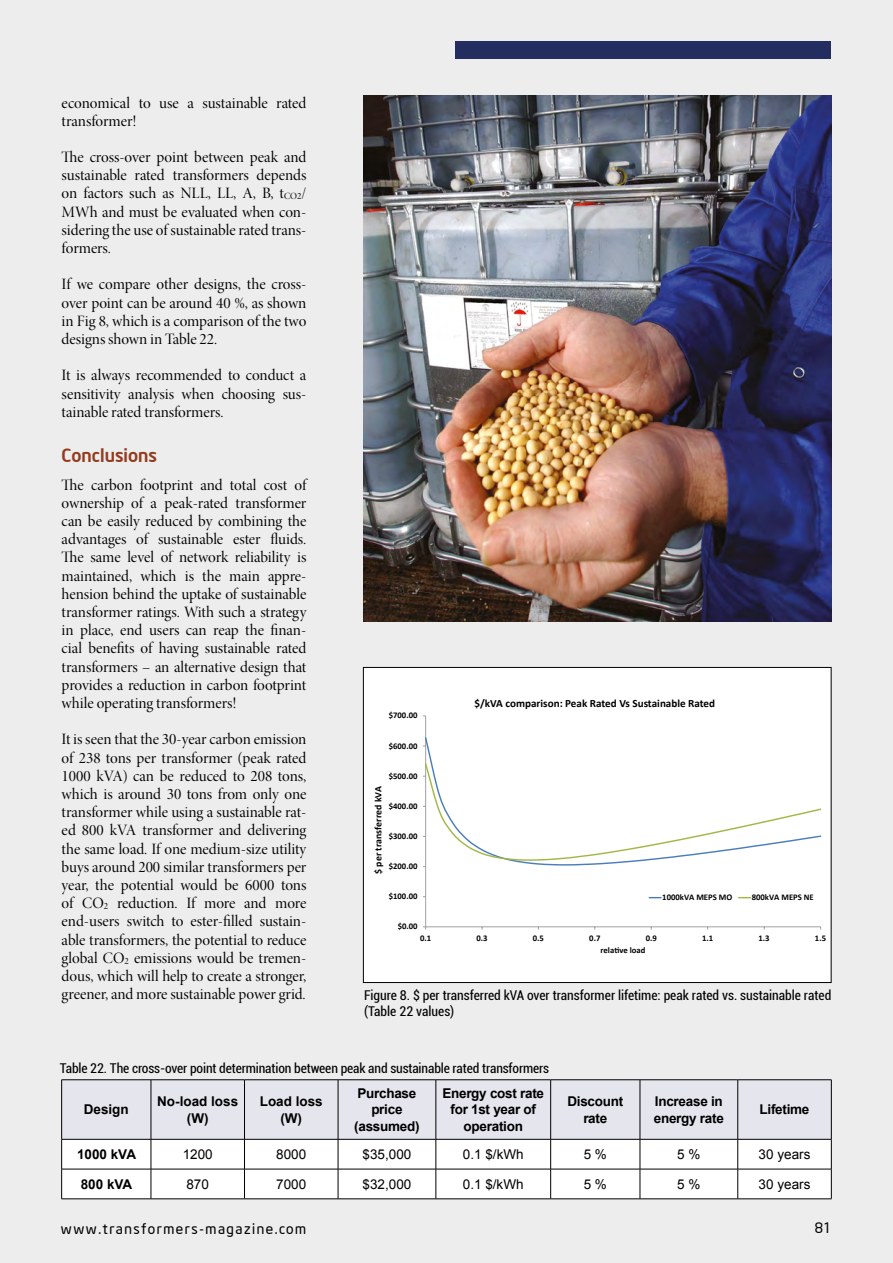
<style>
.page{position:relative;width:893px;height:1263px;background:#ededed}
.page>*{position:absolute;margin:0;border:0;box-sizing:border-box;transform-origin:0 0}
.t1{font:500 18px "Neo Sans Intel";color:#943b1c}
.t2{font:15.9px/18.1px "Minion Pro Disp";letter-spacing:-.005em;color:#000;text-align:justify}
.t3{font:14.25px "Neo Sans Intel";letter-spacing:.11em;color:#000}
.t4{font:condensed 13.5px/16.5px "Roboto";letter-spacing:-.01em;color:#000}
.t5{font:700 13.5px/16.5px "Arial";letter-spacing:-.02em;color:#000;text-align:center}
.t6{font:13.5px "Arial";color:#000}
.t7{font:700 13.5px/16.5px "Arial";color:#000;text-align:center}
.t8{font:700 11.1px "Calibri";color:#000}
.t9{font:700 9.9px "Calibri";color:#000}
.t10{font:700 8.7px "Calibri";letter-spacing:-.005em;color:#000}
.s1{font-size:9.6px}
</style>
<div class="page">
<svg style="left:62px;top:1080px;width:769px;height:59px"></svg>
<div style="left:62px;top:1140px;width:769px;height:58px;background:#fff"></div>
<hr style="left:151px;top:1139px;width:1px;height:30px;background:#000">
<hr style="left:244px;top:1139px;width:1px;height:30px;background:#000">
<hr style="left:338px;top:1139px;width:1px;height:30px;background:#000">
<hr style="left:436px;top:1139px;width:1px;height:30px;background:#000">
<hr style="left:550px;top:1139px;width:1px;height:30px;background:#000">
<hr style="left:640px;top:1139px;width:1px;height:30px;background:#000">
<hr style="left:737px;top:1139px;width:1px;height:30px;background:#000">
<hr style="left:831px;top:1139px;width:1px;height:30px;background:#000">
<hr style="left:151px;top:1169px;width:1px;height:30px;background:#000">
<hr style="left:244px;top:1169px;width:1px;height:30px;background:#000">
<hr style="left:338px;top:1169px;width:1px;height:30px;background:#000">
<hr style="left:436px;top:1169px;width:1px;height:30px;background:#000">
<hr style="left:550px;top:1169px;width:1px;height:30px;background:#000">
<hr style="left:640px;top:1169px;width:1px;height:30px;background:#000">
<hr style="left:737px;top:1169px;width:1px;height:30px;background:#000">
<hr style="left:831px;top:1169px;width:1px;height:30px;background:#000">
<hr style="left:61px;top:1079px;width:90px;height:1px;background:#000">
<hr style="left:151px;top:1079px;width:93px;height:1px;background:#000">
<hr style="left:244px;top:1079px;width:94px;height:1px;background:#000">
<hr style="left:338px;top:1079px;width:98px;height:1px;background:#000">
<hr style="left:436px;top:1079px;width:115px;height:1px;background:#000">
<hr style="left:551px;top:1079px;width:89px;height:1px;background:#000">
<hr style="left:640px;top:1079px;width:98px;height:1px;background:#000">
<hr style="left:738px;top:1079px;width:93px;height:1px;background:#000">
<hr style="left:61px;top:1139px;width:90px;height:1px;background:#000">
<hr style="left:151px;top:1139px;width:93px;height:1px;background:#000">
<hr style="left:244px;top:1139px;width:94px;height:1px;background:#000">
<hr style="left:338px;top:1139px;width:98px;height:1px;background:#000">
<hr style="left:436px;top:1139px;width:115px;height:1px;background:#000">
<hr style="left:551px;top:1139px;width:89px;height:1px;background:#000">
<hr style="left:640px;top:1139px;width:98px;height:1px;background:#000">
<hr style="left:738px;top:1139px;width:93px;height:1px;background:#000">
<hr style="left:61px;top:1169px;width:90px;height:1px;background:#000">
<hr style="left:151px;top:1169px;width:93px;height:1px;background:#000">
<hr style="left:244px;top:1169px;width:94px;height:1px;background:#000">
<hr style="left:338px;top:1169px;width:98px;height:1px;background:#000">
<hr style="left:436px;top:1169px;width:115px;height:1px;background:#000">
<hr style="left:551px;top:1169px;width:89px;height:1px;background:#000">
<hr style="left:640px;top:1169px;width:98px;height:1px;background:#000">
<hr style="left:738px;top:1169px;width:93px;height:1px;background:#000">
<hr style="left:61px;top:1198px;width:90px;height:1px;background:#000">
<hr style="left:151px;top:1198px;width:93px;height:1px;background:#000">
<hr style="left:244px;top:1198px;width:94px;height:1px;background:#000">
<hr style="left:338px;top:1198px;width:98px;height:1px;background:#000">
<hr style="left:436px;top:1198px;width:115px;height:1px;background:#000">
<hr style="left:551px;top:1198px;width:89px;height:1px;background:#000">
<hr style="left:640px;top:1198px;width:98px;height:1px;background:#000">
<hr style="left:738px;top:1198px;width:93px;height:1px;background:#000">
<hr style="left:61px;top:1080px;width:1px;height:59px;background:#000">
<hr style="left:151px;top:1080px;width:1px;height:59px;background:#000">
<hr style="left:244px;top:1080px;width:1px;height:59px;background:#000">
<hr style="left:338px;top:1080px;width:1px;height:59px;background:#000">
<hr style="left:436px;top:1080px;width:1px;height:59px;background:#000">
<hr style="left:550px;top:1080px;width:1px;height:59px;background:#000">
<hr style="left:640px;top:1080px;width:1px;height:59px;background:#000">
<hr style="left:737px;top:1080px;width:1px;height:59px;background:#000">
<hr style="left:831px;top:1080px;width:1px;height:59px;background:#000">
<hr style="left:61px;top:1139px;width:1px;height:30px;background:#000">
<hr style="left:61px;top:1169px;width:1px;height:30px;background:#000">
<div style="left:363px;top:667px;width:468px;height:315px;background:#fff"></div>
<hr style="left:425px;top:716px;width:1px;height:211px;background:#a2a2a2">
<hr style="left:426px;top:926px;width:395px;height:1px;background:#a2a2a2">
<svg style="left:423px;top:763px;width:398px;height:104px"></svg>
<svg style="left:649px;top:897px;width:12px;height:1px"></svg>
<div style="left:363px;top:667px;width:468px;height:316px;border:1px solid #000"></div>
<img style="left:364px;top:96px;width:467px;height:525px">
<div style="left:455px;top:41px;width:376px;height:17px;background:#242d5f"></div>
<p class="t2" style="left:62px;top:94px;width:246px">economical to use a sustainable rated transformer!</p>
<p class="t2" style="left:62px;top:148px;width:246px">The cross-over point between peak and sustainable rated transformers depends on factors such as NLL, LL, A, B, t<span class="s1">CO2</span>/ MWh and must be evaluated when con&shy;sidering the use of sustainable rated trans&shy;formers.</p>
<p class="t2" style="left:62px;top:276px;width:246px">If we compare other designs, the cross&shy;over point can be around 40 %, as shown in Fig 8, which is a comparison of the two designs shown in Table 22.</p>
<p class="t2" style="left:62px;top:367px;width:246px">It is always recommended to conduct a sensitivity analysis when choosing sus&shy;tainable rated transformers.</p>
<p class="t1" style="left:62px;top:444px;width:97px">Conclusions</p>
<p class="t2" style="left:62px;top:476px;width:246px">The carbon footprint and total cost of ownership of a peak-rated transformer can be easily reduced by combining the advantages of sustainable ester fluids.<br>The same level of network reliability is maintained, which is the main appre&shy;hension behind the uptake of sustainable transformer ratings. With such a strategy in place, end users can reap the finan&shy;cial benefits of having sustainable rated transformers – an alternative design that provides a reduction in carbon footprint while operating transformers!</p>
<p class="t2" style="left:62px;top:730px;width:246px">It is seen that the 30-year carbon emission of 238 tons per transformer (peak rated 1000 kVA) can be reduced to 208 tons, which is around 30 tons from only one transformer while using a sustainable rat&shy;ed 800 kVA transformer and delivering the same load. If one medium-size utility buys around 200 similar transformers per year, the potential would be 6000 tons of CO<span class="s1">2</span> reduction. If more and more end-users switch to ester-filled sustain&shy;able transformers, the potential to reduce global CO<span class="s1">2</span> emissions would be tremen&shy;dous, which will help to create a stronger, greener, and more sustainable power grid.</p>
<p class="t10" style="left:389px;top:709px;width:30px">$700.00</p>
<p class="t10" style="left:389px;top:739px;width:30px">$600.00</p>
<p class="t10" style="left:389px;top:769px;width:30px">$500.00</p>
<p class="t9" style="left:371px;top:874px;width:89px;rotate:-90deg">$ per transferred kVA</p>
<p class="t10" style="left:389px;top:800px;width:30px">$400.00</p>
<p class="t10" style="left:389px;top:830px;width:30px">$300.00</p>
<p class="t10" style="left:389px;top:860px;width:30px">$200.00</p>
<p class="t10" style="left:389px;top:890px;width:30px">$100.00</p>
<p class="t10" style="left:398px;top:920px;width:21px">$0.00</p>
<p class="t8" style="left:474px;top:696px;width:242px">$/kVA comparison: Peak Rated Vs Sustainable Rated</p>
<p class="t10" style="left:662px;top:891px;width:71px">1000kVA MEPS MO</p>
<p class="t10" style="left:752px;top:891px;width:63px">800kVA MEPS NE</p>
<p class="t10" style="left:420px;top:931px;width:13px">0.1</p>
<p class="t10" style="left:476px;top:931px;width:13px">0.3</p>
<p class="t10" style="left:533px;top:931px;width:13px">0.5</p>
<p class="t10" style="left:589px;top:931px;width:13px">0.7</p>
<p class="t10" style="left:646px;top:931px;width:13px">0.9</p>
<p class="t10" style="left:702px;top:931px;width:13px">1.1</p>
<p class="t10" style="left:758px;top:931px;width:13px">1.3</p>
<p class="t10" style="left:815px;top:931px;width:13px">1.5</p>
<p class="t10" style="left:601px;top:943px;width:46px">relative load</p>
<p class="t4" style="left:364px;top:986px;width:469px">Figure 8. $ per transferred kVA over transformer lifetime: peak rated vs. sustainable rated (Table 22 values)</p>
<p class="t4" style="left:60px;top:1059px;width:491px">Table 22. The cross-over point determination between peak and sustainable rated transformers</p>
<p class="t5" style="left:84px;top:1102px;width:47px">Design</p>
<p class="t7" style="left:157px;top:1094px;width:83px">No-load loss (W)</p>
<p class="t7" style="left:260px;top:1094px;width:65px">Load loss (W)</p>
<p class="t5" style="left:354px;top:1085px;width:67px">Purchase price (assumed)</p>
<p class="t5" style="left:442px;top:1085px;width:103px">Energy cost rate for 1st year of operation</p>
<p class="t5" style="left:567px;top:1094px;width:57px">Discount rate</p>
<p class="t5" style="left:654px;top:1094px;width:72px;text-align:left">Increase in energy rate</p>
<p class="t5" style="left:760px;top:1102px;width:51px">Lifetime</p>
<p class="t5" style="left:77px;top:1146px;width:61px">1000 kVA</p>
<p class="t6" style="left:183px;top:1145px;width:32px">1200</p>
<p class="t6" style="left:276px;top:1145px;width:32px">8000</p>
<p class="t6" style="left:363px;top:1145px;width:50px">$35,000</p>
<p class="t6" style="left:463px;top:1145px;width:62px">0.1 $/kWh</p>
<p class="t6" style="left:584px;top:1145px;width:25px">5 %</p>
<p class="t6" style="left:677px;top:1145px;width:25px">5 %</p>
<p class="t6" style="left:759px;top:1145px;width:53px">30 years</p>
<p class="t5" style="left:81px;top:1176px;width:53px">800 kVA</p>
<p class="t6" style="left:186px;top:1175px;width:24px">870</p>
<p class="t6" style="left:276px;top:1175px;width:32px">7000</p>
<p class="t6" style="left:363px;top:1175px;width:50px">$32,000</p>
<p class="t6" style="left:463px;top:1175px;width:62px">0.1 $/kWh</p>
<p class="t6" style="left:584px;top:1175px;width:25px">5 %</p>
<p class="t6" style="left:677px;top:1175px;width:25px">5 %</p>
<p class="t6" style="left:759px;top:1175px;width:53px">30 years</p>
<p class="t3" style="left:61px;top:1220px;width:247px">www.transformers-magazine.com</p>
<p class="t3" style="left:815px;top:1219px;width:18px">81</p>
</div>
